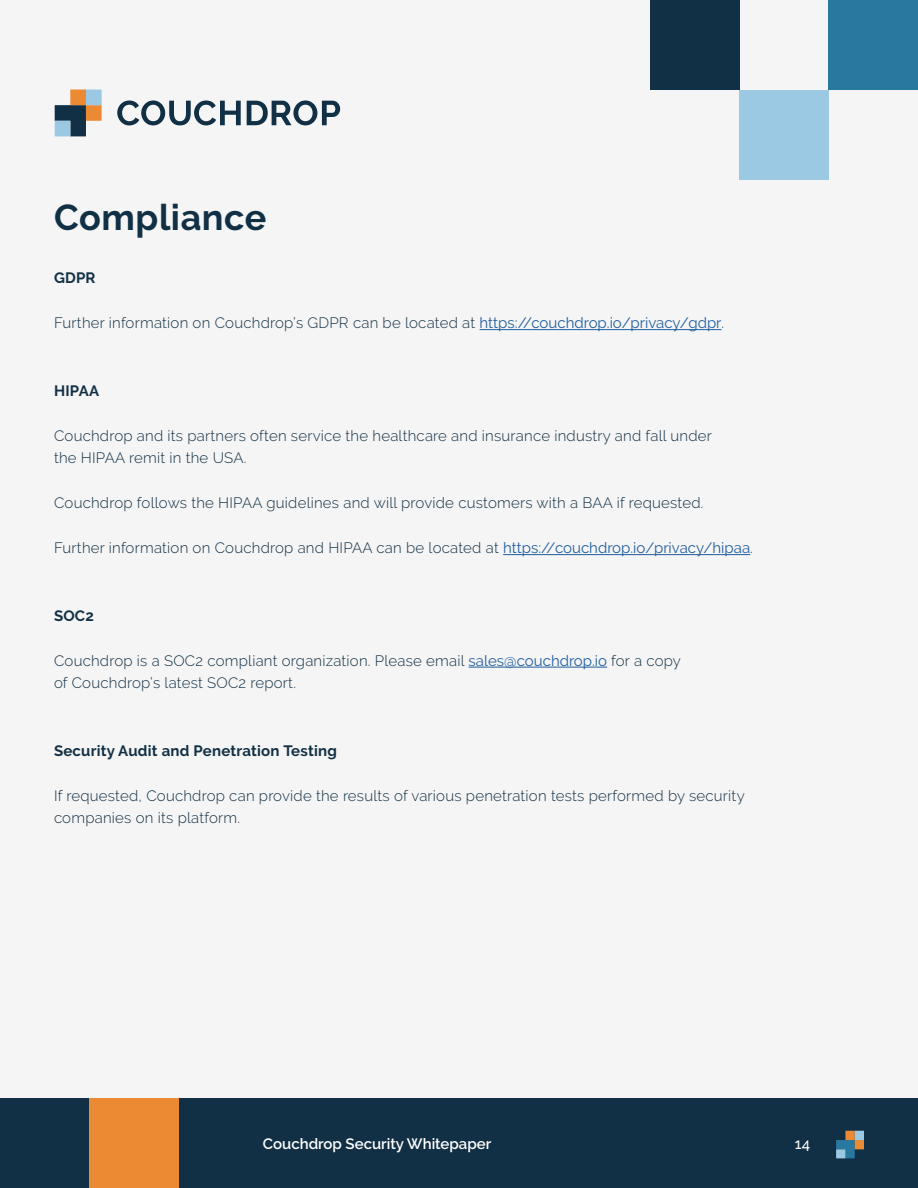
<style>
.page{position:relative;width:918px;height:1188px;background:#f5f5f5}
.page>*{position:absolute;margin:0;border:0;box-sizing:border-box;transform-origin:0 0}
.t1{font:700 36px "Raleway";letter-spacing:.015em;color:#113045}
.t2{font:300 15px/22.5px "Raleway";letter-spacing:.015em;color:#113045}
.t3{font:700 15px "Raleway";letter-spacing:.015em;color:#113045}
.t4{font:600 15px "Raleway";color:#fff}
.t5{font:500 15px "Raleway";color:#fff}
.s1{font-weight:400;color:#215e9e}
</style>
<div class="page">
<div style="left:0;top:1098px;width:918px;height:90px;background:#113045"></div>
<div style="left:89px;top:1098px;width:89px;height:90px;background:#ec8a33"></div>
<svg style="left:836px;top:1131px;width:28px;height:27px"></svg>
<svg style="left:117px;top:100px;width:124px;height:25px"></svg>
<svg style="left:247px;top:100px;width:93px;height:25px"></svg>
<svg style="left:55px;top:90px;width:47px;height:46px"></svg>
<div style="left:829px;top:0;width:89px;height:90px;background:#2878a0"></div>
<div style="left:739px;top:90px;width:90px;height:90px;background:#9bc9e3"></div>
<div style="left:650px;top:0;width:89px;height:90px;background:#113045"></div>
<hr style="left:480px;top:329px;width:242px;height:1px;background:#215e9e">
<hr style="left:503px;top:554px;width:247px;height:1px;background:#215e9e">
<hr style="left:469px;top:667px;width:138px;height:1px;background:#215e9e">
<h1 class="t1" style="left:54px;top:197px;width:214px">Compliance</h1>
<p class="t3" style="left:54px;top:270px;width:43px">GDPR</p>
<p class="t2" style="left:54px;top:312px;width:672px">Further information on Couchdrop’s GDPR can be located at <span class="s1">https://couchdrop.io/privacy/gdpr</span>.</p>
<p class="t3" style="left:54px;top:382px;width:47px">HIPAA</p>
<p class="t2" style="left:54px;top:424px;width:659px">Couchdrop and its partners often service the healthcare and insurance industry and fall under the HIPAA remit in the USA.</p>
<p class="t2" style="left:54px;top:492px;width:651px">Couchdrop follows the HIPAA guidelines and will provide customers with a BAA if requested.</p>
<p class="t2" style="left:54px;top:537px;width:700px">Further information on Couchdrop and HIPAA can be located at <span class="s1">https://couchdrop.io/privacy/hipaa</span>.</p>
<p class="t3" style="left:54px;top:607px;width:41px">SOC2</p>
<p class="t2" style="left:54px;top:649px;width:629px">Couchdrop is a SOC2 compliant organization. Please email <span class="s1">sales@couchdrop.io</span> for a copy of Couchdrop’s latest SOC2 report.</p>
<p class="t3" style="left:54px;top:742px;width:284px">Security Audit and Penetration Testing</p>
<p class="t2" style="left:54px;top:784px;width:692px">If requested, Couchdrop can provide the results of various penetration tests performed by security companies on its platform.</p>
<p class="t4" style="left:263px;top:1135px;width:230px">Couchdrop Security Whitepaper</p>
<p class="t5" style="left:795px;top:1135px;width:17px">14</p>
</div>
